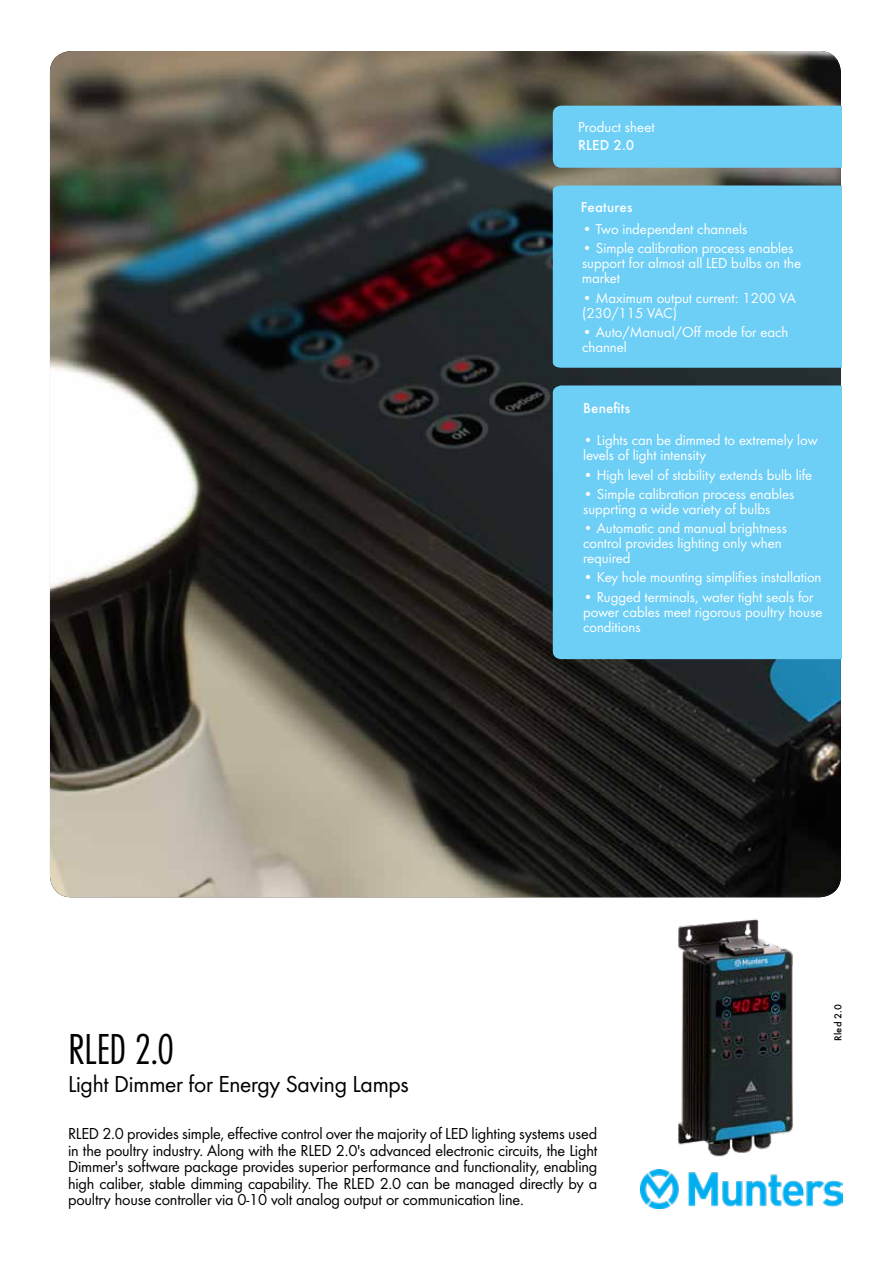
<style>
.page{position:relative;width:893px;height:1263px;background:#fff}
.page>*{position:absolute;margin:0;border:0;box-sizing:border-box;transform-origin:0 0}
.t1{font:300 45px "Futura Con";color:#000}
.t2{font:24px "Futura Boo";letter-spacing:-.01em;color:#000}
.t3{font:16.5px/16.5px "Futura Boo";letter-spacing:-.01em;color:#000;text-align:justify}
.t4{font:15px/15px "Futura Boo";color:#fff}
.t5{font:500 15px "Futura";letter-spacing:.01em;color:#fff}
.t6{font:500 10.5px "Futura";color:#000}
</style>
<div class="page">
<img style="left:663px;top:897px;width:145px;height:260px">
<img style="left:50px;top:51px;width:791px;height:846px">
<img style="left:640px;top:1170px;width:202px;height:38px">
<div style="left:553px;top:106px;width:289px;height:62px;background:#6dcff6"></div>
<div style="left:553px;top:185px;width:289px;height:183px;background:#6dcff6"></div>
<div style="left:553px;top:385px;width:289px;height:274px;background:#6dcff6"></div>
<p class="t4" style="left:578px;top:120px;width:78px">Product sheet</p>
<p class="t5" style="left:578px;top:136px;width:58px">RLED 2.0</p>
<p class="t5" style="left:581px;top:198px;width:53px">Features</p>
<p class="t4" style="left:582px;top:221px;width:167px">• Two independent channels</p>
<p class="t4" style="left:582px;top:241px;width:221px">• Simple calibration process enables support for almost all LED bulbs on the market</p>
<p class="t4" style="left:582px;top:290px;width:215px">• Maximum output current: 1200 VA (230/115 VAC)</p>
<p class="t4" style="left:582px;top:324px;width:208px">• Auto/Manual/Off mode for each channel</p>
<p class="t5" style="left:583px;top:399px;width:49px">Benefits</p>
<p class="t4" style="left:583px;top:433px;width:236px">• Lights can be dimmed to extremely low levels of light intensity</p>
<p class="t4" style="left:583px;top:467px;width:231px">• High level of stability extends bulb life</p>
<p class="t4" style="left:583px;top:486px;width:213px">• Simple calibration process enables supprting a wide variety of bulbs</p>
<p class="t4" style="left:583px;top:520px;width:206px">• Automatic and manual brightness control provides lighting only when required</p>
<p class="t4" style="left:583px;top:570px;width:240px">• Key hole mounting simplifies installation</p>
<p class="t4" style="left:583px;top:589px;width:241px">• Rugged terminals, water tight seals for power cables meet rigorous poultry house conditions</p>
<h1 class="t1" style="left:68px;top:1023px;width:107px">RLED 2.0</h1>
<h2 class="t2" style="left:68px;top:1070px;width:342px">Light Dimmer for Energy Saving Lamps</h2>
<p class="t3" style="left:68px;top:1125px;width:531px">RLED 2.0 provides simple, effective control over the majority of LED lighting systems used in the poultry industry. Along with the RLED 2.0's advanced electronic circuits, the Light Dimmer's software package provides superior performance and functionality, enabling high caliber, stable dimming capability. The RLED 2.0 can be managed directly by a poultry house controller via 0-10 volt analog output or communication line.</p>
<p class="t6" style="left:832px;top:1041px;width:38px;rotate:-90deg">Rled 2.0</p>
</div>
